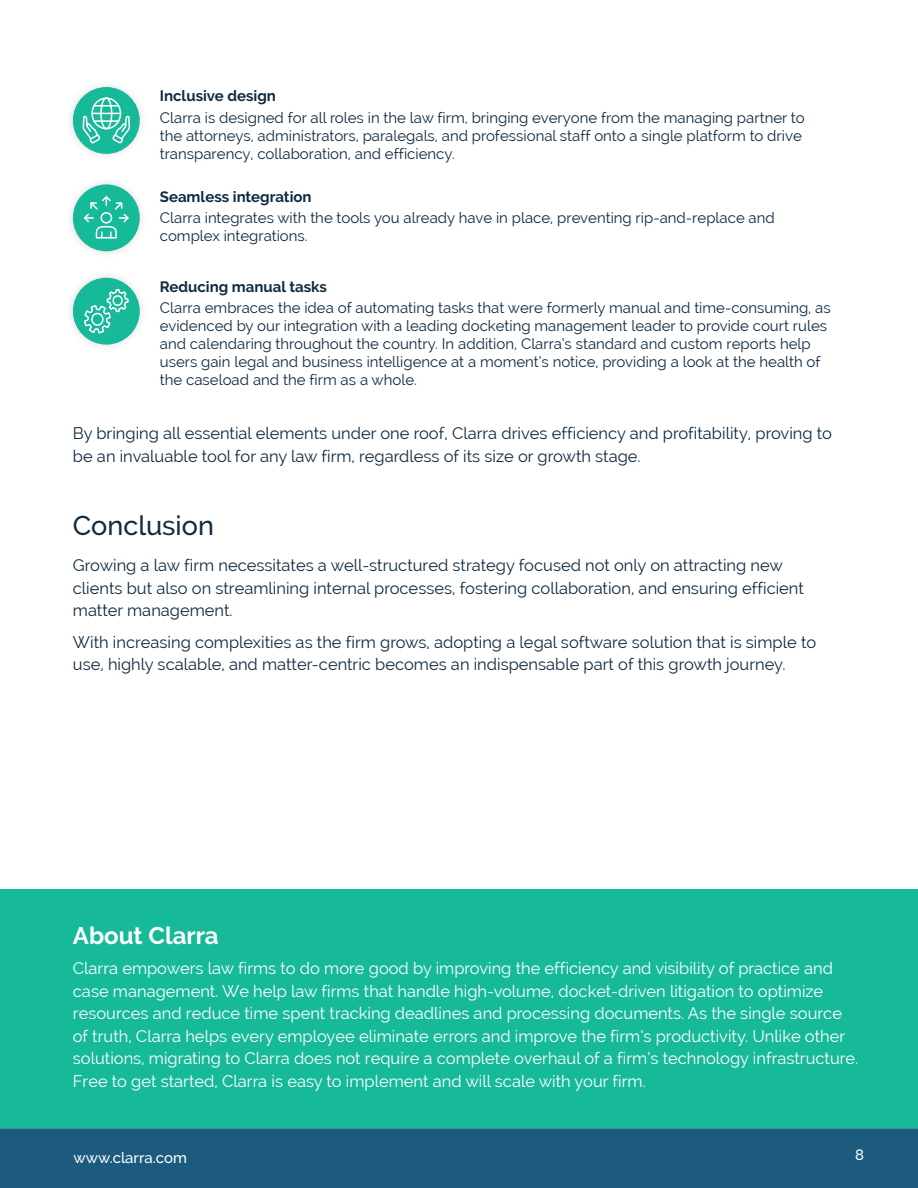
<style>
.page{position:relative;width:918px;height:1188px;background:#fff}
.page>*{position:absolute;margin:0;border:0;box-sizing:border-box;transform-origin:0 0}
.Header_1{font:500 27px "Raleway";color:#0f2b42}
.Header_2{font:700 24px "Raleway";color:#fff}
.Paragraph_Style_1{font:16.5px/22.5px "Raleway";color:#0f2b42}
.Paragraph_Style_1-2{font:16.5px/22.5px "Raleway";color:#fff}
.Paragraph_Style_2{font:15px/18px "Raleway";color:#0f2b42}
.Header_3{font:700 15px "Raleway";color:#0f2b42}
.t1{font:500 15px "Raleway";color:#fff}
</style>
<div class="page">
<div style="left:0;top:1128px;width:918px;height:60px;background:#1d5b7e"></div>
<div style="left:65px;top:79px;width:83px;height:83px;background:#231f20;opacity:.15"></div>
<div style="left:73px;top:87px;width:67px;height:67px;background:#16b998;border-radius:50%"></div>
<svg style="left:82px;top:79px;width:49px;height:66px"></svg>
<div style="left:65px;top:176px;width:83px;height:83px;background:#231f20;opacity:.15"></div>
<div style="left:73px;top:184px;width:67px;height:67px;background:#16b998;border-radius:50%"></div>
<svg style="left:84px;top:196px;width:45px;height:43px"></svg>
<div style="left:65px;top:270px;width:83px;height:83px;background:#231f20;opacity:.15"></div>
<div style="left:73px;top:278px;width:67px;height:67px;background:#16b998;border-radius:50%"></div>
<svg style="left:84px;top:288px;width:45px;height:46px"></svg>
<div style="left:0;top:889px;width:918px;height:239px;background:#16b998"></div>
<p class="Header_3" style="left:160px;top:87px;width:118px">Inclusive design</p>
<p class="Paragraph_Style_2" style="left:160px;top:108px;width:646px">Clarra is designed for all roles in the law firm, bringing everyone from the managing partner to the attorneys, administrators, paralegals, and professional staff onto a single platform to drive transparency, collaboration, and efficiency.</p>
<p class="Header_3" style="left:160px;top:188px;width:153px">Seamless integration</p>
<p class="Paragraph_Style_2" style="left:160px;top:209px;width:617px">Clarra integrates with the tools you already have in place, preventing rip-and-replace and complex integrations.</p>
<p class="Header_3" style="left:160px;top:278px;width:169px">Reducing manual tasks</p>
<p class="Paragraph_Style_2" style="left:160px;top:299px;width:672px">Clarra embraces the idea of automating tasks that were formerly manual and time-consuming, as evidenced by our integration with a leading docketing management leader to provide court rules and calendaring throughout the country. In addition, Clarra’s standard and custom reports help users gain legal and business intelligence at a moment’s notice, providing a look at the health of the caseload and the firm as a whole.</p>
<p class="Paragraph_Style_1" style="left:73px;top:422px;width:761px">By bringing all essential elements under one roof, Clarra drives efficiency and profitability, proving to be an invaluable tool for any law firm, regardless of its size or growth stage.</p>
<p class="Header_1" style="left:73px;top:510px;width:143px">Conclusion</p>
<p class="Paragraph_Style_1" style="left:73px;top:554px;width:733px">Growing a law firm necessitates a well-structured strategy focused not only on attracting new clients but also on streamlining internal processes, fostering collaboration, and ensuring efficient matter management.</p>
<p class="Paragraph_Style_1" style="left:73px;top:631px;width:745px">With increasing complexities as the firm grows, adopting a legal software solution that is simple to use, highly scalable, and matter-centric becomes an indispensable part of this growth journey.</p>
<p class="Header_2" style="left:73px;top:922px;width:147px">About Clarra</p>
<p class="Paragraph_Style_1-2" style="left:73px;top:957px;width:787px">Clarra empowers law firms to do more good by improving the efficiency and visibility of practice and case management. We help law firms that handle high-volume, docket-driven litigation to optimize resources and reduce time spent tracking deadlines and processing documents. As the single source of truth, Clarra helps every employee eliminate errors and improve the firm’s productivity. Unlike other solutions, migrating to Clarra does not require a complete overhaul of a firm’s technology infrastructure.<br>Free to get started, Clarra is easy to implement and will scale with your firm.</p>
<p class="t1" style="left:73px;top:1149px;width:115px">www.clarra.com</p>
<p class="t1" style="left:855px;top:1147px;width:10px">8</p>
</div>
